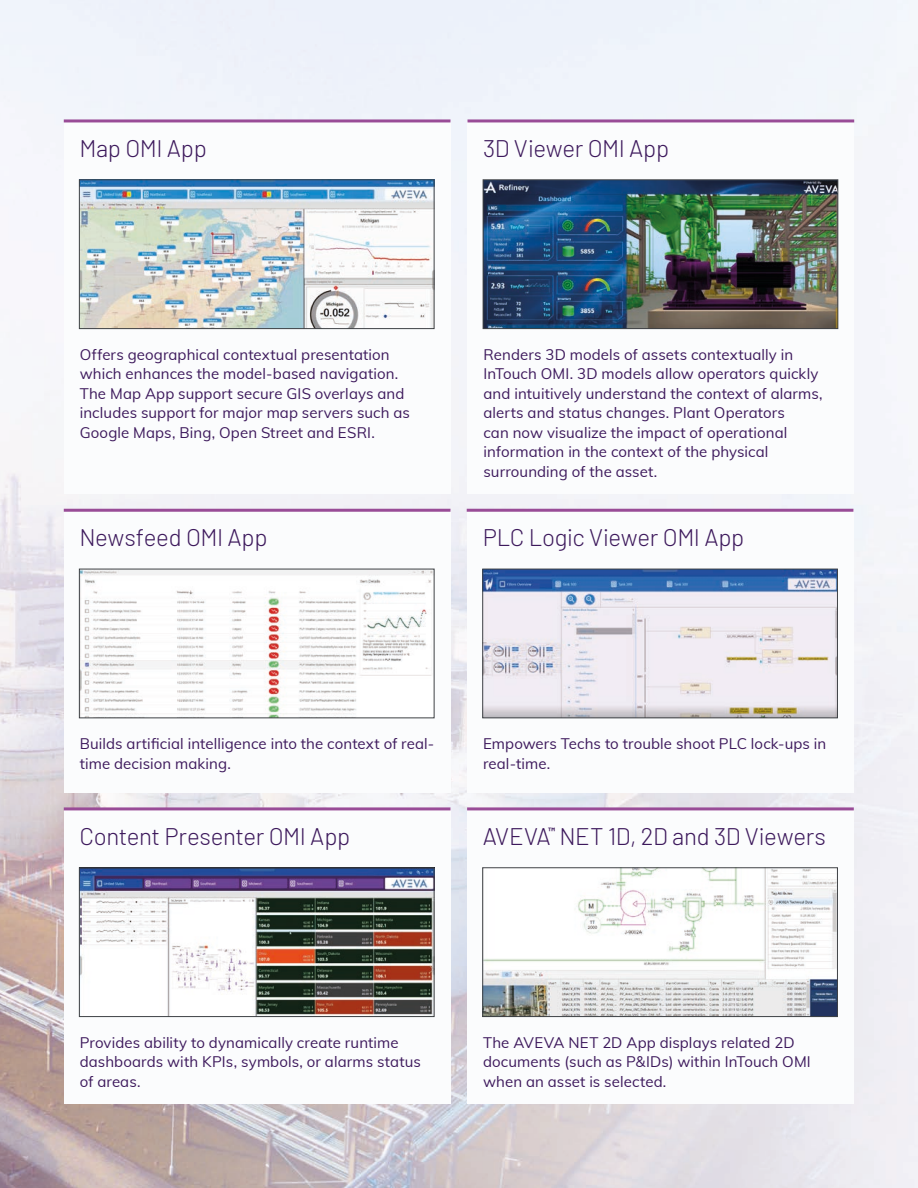
<style>
.page{position:relative;width:918px;height:1188px;background:#fff}
.page>*{position:absolute;margin:0;border:0;box-sizing:border-box;transform-origin:0 0}
.t1{font:300 24px "Barlow";letter-spacing:-.015em;color:#3d195c}
.t2{font:15px/19.5px "Muli";letter-spacing:.005em;color:#3d195c}
.t3{font:700 10.5px "Barlow";color:#3d195c}
</style>
<div class="page">
<img style="left:0;top:0;width:918px;height:1188px">
<div style="left:64px;top:121px;width:386px;height:373px;background:#fbfcfd"></div>
<img style="left:81px;top:182px;width:351px;height:145px">
<div style="left:79px;top:180px;width:355px;height:149px;border:1px solid #3e4145"></div>
<div style="left:468px;top:121px;width:386px;height:373px;background:#fbfcfd"></div>
<img style="left:485px;top:182px;width:351px;height:145px">
<div style="left:483px;top:180px;width:355px;height:149px;border:1px solid #3e4145"></div>
<div style="left:64px;top:510px;width:386px;height:282px;background:#fbfcfd"></div>
<img style="left:81px;top:571px;width:351px;height:145px">
<div style="left:467px;top:510px;width:387px;height:282px;background:#fbfcfd"></div>
<img style="left:485px;top:571px;width:351px;height:145px">
<div style="left:483px;top:569px;width:355px;height:149px;border:1px solid #3e4145"></div>
<div style="left:64px;top:809px;width:386px;height:295px;background:#fbfcfd"></div>
<img style="left:81px;top:870px;width:351px;height:145px">
<div style="left:79px;top:868px;width:355px;height:149px;border:1px solid #3e4145"></div>
<div style="left:467px;top:809px;width:387px;height:295px;background:#fbfcfd"></div>
<img style="left:485px;top:870px;width:351px;height:145px">
<div style="left:483px;top:868px;width:355px;height:149px;border:1px solid #3e4145"></div>
<hr style="left:64px;top:119px;width:386px;height:3px;background:#994c97">
<hr style="left:468px;top:119px;width:386px;height:3px;background:#994c97">
<hr style="left:64px;top:509px;width:386px;height:3px;background:#994c97">
<hr style="left:467px;top:509px;width:386px;height:3px;background:#994c97">
<hr style="left:64px;top:807px;width:386px;height:3px;background:#994c97">
<hr style="left:467px;top:807px;width:387px;height:3px;background:#994c97">
<h1 class="t1" style="left:79px;top:133px;width:129px">Map OMI App</h1>
<h1 class="t1" style="left:483px;top:133px;width:188px">3D Viewer OMI App</h1>
<p class="t2" style="left:80px;top:344px;width:332px">Offers geographical contextual presentation which enhances the model-based navigation.<br>The Map App support secure GIS overlays and includes support for major map servers such as Google Maps, Bing, Open Street and ESRI.</p>
<h1 class="t1" style="left:79px;top:523px;width:190px">Newsfeed OMI App</h1>
<p class="t2" style="left:483px;top:344px;width:341px">Renders 3D models of assets contextually in InTouch OMI. 3D models allow operators quickly and intuitively understand the context of alarms, alerts and status changes. Plant Operators<br>can now visualize the impact of operational information in the context of the physical surrounding of the asset.</p>
<h1 class="t1" style="left:483px;top:523px;width:263px">PLC Logic Viewer OMI App</h1>
<p class="t2" style="left:80px;top:733px;width:356px">Builds artificial intelligence into the context of real&shy;time decision making.</p>
<h1 class="t1" style="left:79px;top:821px;width:272px">Content Presenter OMI App</h1>
<p class="t2" style="left:483px;top:733px;width:345px">Empowers Techs to trouble shoot PLC lock-ups in real-time.</p>
<h1 class="t1" style="left:483px;top:821px;width:345px">AVEVA NET 1D, 2D and 3D Viewers</h1>
<p class="t3" style="left:548px;top:825px;width:9px">™</p>
<p class="t2" style="left:80px;top:1032px;width:343px">Provides ability to dynamically create runtime dashboards with KPIs, symbols, or alarms status of areas.</p>
<p class="t2" style="left:483px;top:1032px;width:329px">The AVEVA NET 2D App displays related 2D documents (such as P&amp;IDs) within InTouch OMI when an asset is selected.</p>
</div>
